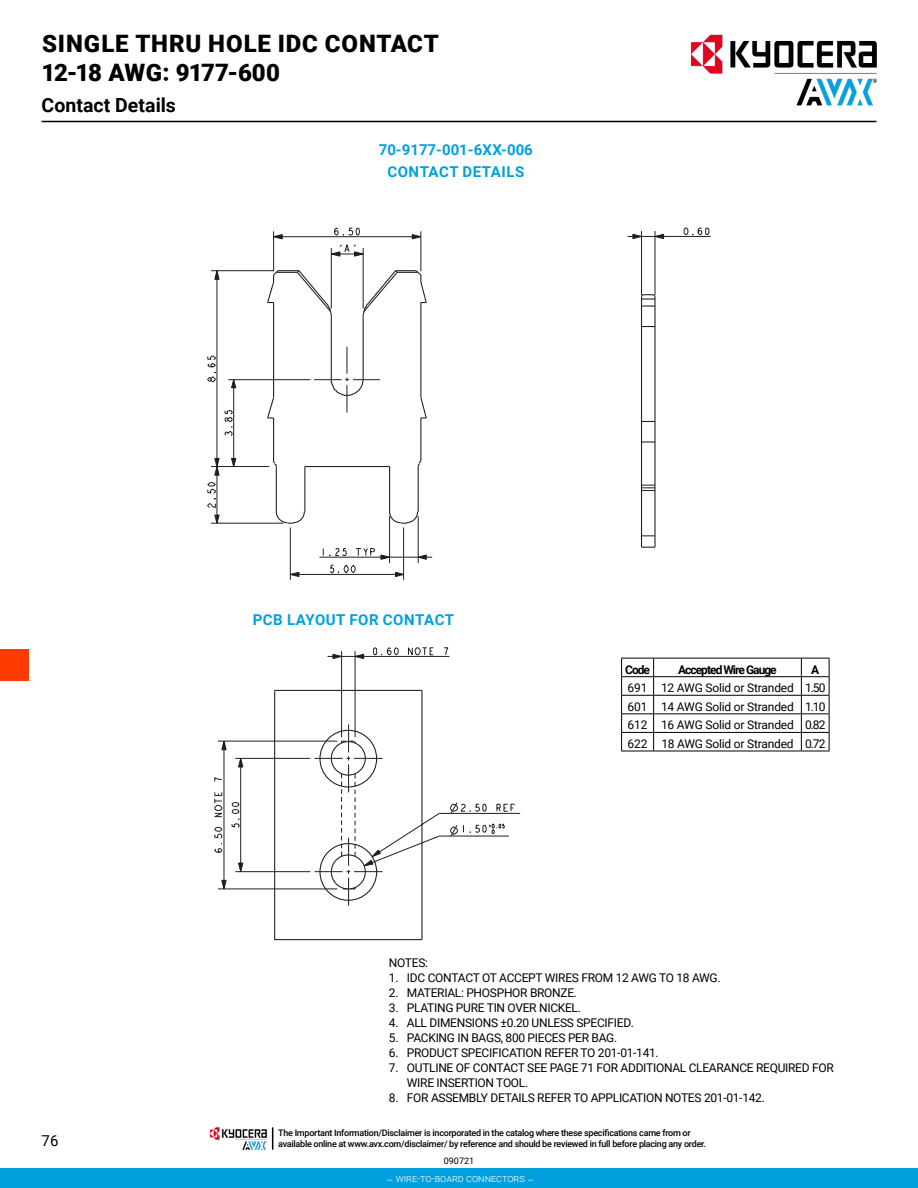
<style>
.page{position:relative;width:918px;height:1188px;background:#fff}
.page>*{position:absolute;margin:0;border:0;box-sizing:border-box;transform-origin:0 0}
.t1{font:900 24px/28.8px "Roboto";letter-spacing:.03em;color:#000}
.t2{font:700 19.5px "Roboto";color:#000}
.t3{font:700 15px/22.6px "Roboto";letter-spacing:.035em;color:#00a0df;text-align:center}
.t4{font:15px "Roboto";color:#000}
.t5{font:12px/18.6px "Roboto";letter-spacing:-.025em;color:#000}
.t6{font:700 12px "Roboto";letter-spacing:-.08em;color:#000}
.t7{font:300 10.5px "Roboto";color:#fff}
.t8{font:500 9px/10.8px "Roboto";letter-spacing:-.03em;color:#000}
.t9{font:9px "Roboto";color:#000}
</style>
<div class="page">
<hr style="left:42px;top:121px;width:834px;height:1px;background:#000">
<div style="left:0;top:649px;width:29px;height:32px;background:#ff3b00"></div>
<hr style="left:621px;top:658px;width:33px;height:1px;background:#000">
<hr style="left:654px;top:658px;width:147px;height:1px;background:#000">
<hr style="left:621px;top:676px;width:33px;height:1px;background:#000">
<hr style="left:654px;top:676px;width:147px;height:1px;background:#000">
<hr style="left:621px;top:695px;width:33px;height:1px;background:#000">
<hr style="left:654px;top:695px;width:147px;height:1px;background:#000">
<hr style="left:621px;top:713px;width:33px;height:1px;background:#000">
<hr style="left:654px;top:713px;width:147px;height:1px;background:#000">
<hr style="left:621px;top:732px;width:33px;height:1px;background:#000">
<svg style="left:621px;top:658px;width:1px;height:93px"></svg>
<hr style="left:654px;top:732px;width:147px;height:1px;background:#000">
<svg style="left:653px;top:658px;width:1px;height:93px"></svg>
<hr style="left:621px;top:751px;width:33px;height:1px;background:#000">
<hr style="left:654px;top:751px;width:147px;height:1px;background:#000">
<svg style="left:801px;top:658px;width:29px;height:94px"></svg>
<svg style="left:684px;top:227px;width:25px;height:9px"></svg>
<svg style="left:632px;top:234px;width:9px;height:5px"></svg>
<svg style="left:654px;top:234px;width:10px;height:5px"></svg>
<svg style="left:642px;top:536px;width:12px;height:1px"></svg>
<svg style="left:642px;top:485px;width:12px;height:6px"></svg>
<hr style="left:641px;top:231px;width:1px;height:64px;background:#211e1f">
<hr style="left:655px;top:231px;width:1px;height:64px;background:#211e1f">
<hr style="left:627px;top:236px;width:84px;height:1px;background:#211e1f">
<svg style="left:642px;top:547px;width:13px;height:1px"></svg>
<svg style="left:642px;top:441px;width:12px;height:2px"></svg>
<hr style="left:641px;top:296px;width:1px;height:251px;background:#211e1f">
<svg style="left:642px;top:421px;width:12px;height:1px"></svg>
<hr style="left:654px;top:296px;width:2px;height:251px;background:#211e1f">
<svg style="left:642px;top:326px;width:12px;height:1px"></svg>
<svg style="left:641px;top:293px;width:15px;height:14px"></svg>
<svg style="left:332px;top:244px;width:31px;height:13px"></svg>
<svg style="left:334px;top:227px;width:26px;height:9px"></svg>
<svg style="left:274px;top:234px;width:9px;height:6px"></svg>
<svg style="left:412px;top:234px;width:9px;height:6px"></svg>
<svg style="left:231px;top:802px;width:9px;height:26px"></svg>
<svg style="left:238px;top:862px;width:6px;height:9px"></svg>
<svg style="left:238px;top:759px;width:6px;height:9px"></svg>
<svg style="left:214px;top:792px;width:10px;height:25px"></svg>
<svg style="left:214px;top:777px;width:8px;height:5px"></svg>
<svg style="left:214px;top:827px;width:9px;height:26px"></svg>
<svg style="left:221px;top:740px;width:6px;height:10px"></svg>
<svg style="left:221px;top:880px;width:6px;height:9px"></svg>
<svg style="left:408px;top:647px;width:26px;height:9px"></svg>
<svg style="left:444px;top:647px;width:5px;height:8px"></svg>
<svg style="left:373px;top:647px;width:26px;height:9px"></svg>
<svg style="left:332px;top:654px;width:9px;height:5px"></svg>
<svg style="left:354px;top:654px;width:10px;height:5px"></svg>
<svg style="left:208px;top:355px;width:8px;height:28px"></svg>
<svg style="left:214px;top:271px;width:6px;height:9px"></svg>
<svg style="left:208px;top:482px;width:8px;height:26px"></svg>
<svg style="left:214px;top:458px;width:6px;height:18px"></svg>
<svg style="left:214px;top:515px;width:6px;height:8px"></svg>
<svg style="left:291px;top:572px;width:9px;height:5px"></svg>
<svg style="left:224px;top:410px;width:9px;height:26px"></svg>
<svg style="left:231px;top:458px;width:6px;height:8px"></svg>
<svg style="left:231px;top:380px;width:6px;height:8px"></svg>
<svg style="left:450px;top:824px;width:55px;height:12px"></svg>
<svg style="left:496px;top:804px;width:19px;height:8px"></svg>
<svg style="left:450px;top:802px;width:37px;height:11px"></svg>
<svg style="left:323px;top:548px;width:80px;height:29px"></svg>
<svg style="left:419px;top:554px;width:8px;height:6px"></svg>
<hr style="left:290px;top:574px;width:114px;height:1px;background:#211e1f">
<hr style="left:319px;top:557px;width:113px;height:1px;background:#211e1f">
<hr style="left:217px;top:271px;width:1px;height:252px;background:#211e1f">
<hr style="left:211px;top:523px;width:72px;height:1px;background:#211e1f">
<hr style="left:233px;top:380px;width:1px;height:87px;background:#211e1f">
<hr style="left:273px;top:231px;width:1px;height:40px;background:#211e1f">
<hr style="left:211px;top:466px;width:58px;height:1px;background:#211e1f">
<hr style="left:290px;top:527px;width:1px;height:53px;background:#211e1f">
<hr style="left:331px;top:248px;width:1px;height:60px;background:#211e1f">
<hr style="left:363px;top:248px;width:1px;height:60px;background:#211e1f">
<hr style="left:228px;top:379px;width:82px;height:1px;background:#211e1f">
<hr style="left:389px;top:516px;width:1px;height:47px;background:#211e1f">
<hr style="left:403px;top:527px;width:1px;height:53px;background:#211e1f">
<hr style="left:418px;top:516px;width:1px;height:47px;background:#211e1f">
<hr style="left:421px;top:231px;width:1px;height:40px;background:#211e1f">
<hr style="left:211px;top:270px;width:63px;height:1px;background:#211e1f">
<hr style="left:331px;top:254px;width:32px;height:1px;background:#211e1f">
<hr style="left:274px;top:236px;width:147px;height:1px;background:#211e1f">
<hr style="left:224px;top:741px;width:1px;height:148px;background:#211e1f">
<hr style="left:240px;top:758px;width:1px;height:114px;background:#211e1f">
<hr style="left:218px;top:889px;width:119px;height:1px;background:#211e1f">
<hr style="left:235px;top:871px;width:75px;height:1px;background:#211e1f">
<hr style="left:439px;top:836px;width:70px;height:1px;background:#211e1f">
<hr style="left:341px;top:651px;width:1px;height:86px;background:#211e1f">
<hr style="left:355px;top:651px;width:1px;height:86px;background:#211e1f">
<hr style="left:439px;top:813px;width:81px;height:1px;background:#211e1f">
<hr style="left:235px;top:758px;width:75px;height:1px;background:#211e1f">
<hr style="left:218px;top:741px;width:119px;height:1px;background:#211e1f">
<hr style="left:328px;top:656px;width:121px;height:1px;background:#211e1f">
<hr style="left:273px;top:303px;width:1px;height:94px;background:#211e1f">
<hr style="left:273px;top:418px;width:1px;height:43px;background:#211e1f">
<hr style="left:276px;top:467px;width:1px;height:45px;background:#211e1f">
<hr style="left:305px;top:466px;width:85px;height:1px;background:#211e1f">
<hr style="left:304px;top:467px;width:1px;height:45px;background:#211e1f">
<svg style="left:267px;top:396px;width:8px;height:23px"></svg>
<hr style="left:331px;top:318px;width:1px;height:62px;background:#211e1f">
<hr style="left:363px;top:318px;width:1px;height:62px;background:#211e1f">
<hr style="left:389px;top:467px;width:1px;height:45px;background:#211e1f">
<hr style="left:418px;top:467px;width:1px;height:45px;background:#211e1f">
<svg style="left:420px;top:396px;width:7px;height:23px"></svg>
<hr style="left:420px;top:418px;width:1px;height:43px;background:#211e1f">
<hr style="left:420px;top:303px;width:1px;height:94px;background:#211e1f">
<svg style="left:274px;top:689px;width:166px;height:251px"></svg>
<hr style="left:421px;top:690px;width:1px;height:250px;background:#211e1f">
<hr style="left:275px;top:690px;width:147px;height:1px;background:#211e1f">
<svg style="left:362px;top:269px;width:65px;height:50px"></svg>
<svg style="left:266px;top:269px;width:66px;height:50px"></svg>
<svg style="left:314px;top:347px;width:66px;height:66px"></svg>
<svg style="left:389px;top:510px;width:30px;height:14px"></svg>
<svg style="left:275px;top:510px;width:30px;height:14px"></svg>
<svg style="left:273px;top:460px;width:4px;height:8px"></svg>
<svg style="left:417px;top:460px;width:4px;height:8px"></svg>
<div style="left:319px;top:843px;width:58px;height:58px;border:1px solid #211e1f;border-radius:50%"></div>
<div style="left:319px;top:730px;width:58px;height:58px;border:1px solid #211e1f;border-radius:50%"></div>
<div style="left:331px;top:854px;width:35px;height:35px;border:1px solid #211e1f;border-radius:50%"></div>
<div style="left:331px;top:741px;width:35px;height:35px;border:1px solid #211e1f;border-radius:50%"></div>
<img style="left:669px;top:34px;width:208px;height:87px">
<div style="left:0;top:1169px;width:918px;height:19px;background:#00a0df"></div>
<img style="left:210px;top:1127px;width:57px;height:23px">
<svg style="left:272px;top:1127px;width:1px;height:23px"></svg>
<h1 class="t1" style="left:42px;top:28px;width:399px">SINGLE THRU HOLE IDC CONTACT<br>12-18 AWG: 9177-600</h1>
<h2 class="t2" style="left:42px;top:92px;width:136px">Contact Details</h2>
<p class="t3" style="left:379px;top:137px;width:156px">70-9177-001-6XX-006<br>CONTACT DETAILS</p>
<p class="t3" style="left:253px;top:607px;width:203px">PCB LAYOUT FOR CONTACT</p>
<p class="t6" style="left:625px;top:661px;width:26px">Code</p>
<p class="t6" style="left:678px;top:661px;width:100px">Accepted Wire Gauge</p>
<p class="t6" style="left:811px;top:661px;width:10px">A</p>
<p class="t5" style="left:627px;top:678px;width:199px;text-align:justify">691 12 AWG Solid or Stranded 1.50<br>601 14 AWG Solid or Stranded 1.10<br>612 16 AWG Solid or Stranded 0.82<br>622 18 AWG Solid or Stranded 0.72</p>
<p class="t4" style="left:42px;top:1130px;width:18px">76</p>
<p class="t5" style="left:389px;top:953px;width:41px">NOTES:</p>
<p class="t5" style="left:389px;top:968px;width:333px">1. IDC CONTACT OT ACCEPT WIRES FROM 12 AWG TO 18 AWG.</p>
<p class="t5" style="left:389px;top:983px;width:190px">2. MATERIAL: PHOSPHOR BRONZE.</p>
<p class="t5" style="left:389px;top:998px;width:194px">3. PLATING PURE TIN OVER NICKEL.</p>
<p class="t5" style="left:389px;top:1013px;width:247px">4. ALL DIMENSIONS ±0.20 UNLESS SPECIFIED.</p>
<p class="t5" style="left:389px;top:1028px;width:230px">5. PACKING IN BAGS, 800 PIECES PER BAG.</p>
<p class="t5" style="left:389px;top:1043px;width:271px">6. PRODUCT SPECIFICATION REFER TO 201-01-141.</p>
<p class="t5" style="left:407px;top:1060px;width:428px;line-height:15px;text-indent:-18px">7. OUTLINE OF CONTACT SEE PAGE 71 FOR ADDITIONAL CLEARANCE REQUIRED FOR<br>WIRE INSERTION TOOL.</p>
<p class="t5" style="left:389px;top:1088px;width:377px">8. FOR ASSEMBLY DETAILS REFER TO APPLICATION NOTES 201-01-142.</p>
<p class="t8" style="left:278px;top:1127px;width:429px">The Important Information/Disclaimer is incorporated in the catalog where these specifications came from or available online at www.avx.com/disclaimer/ by reference and should be reviewed in full before placing any order.</p>
<p class="t9" style="left:444px;top:1155px;width:32px">090721</p>
<p class="t7" style="left:386px;top:1171px;width:149px">– wire-to-board connectors –</p>
</div>
